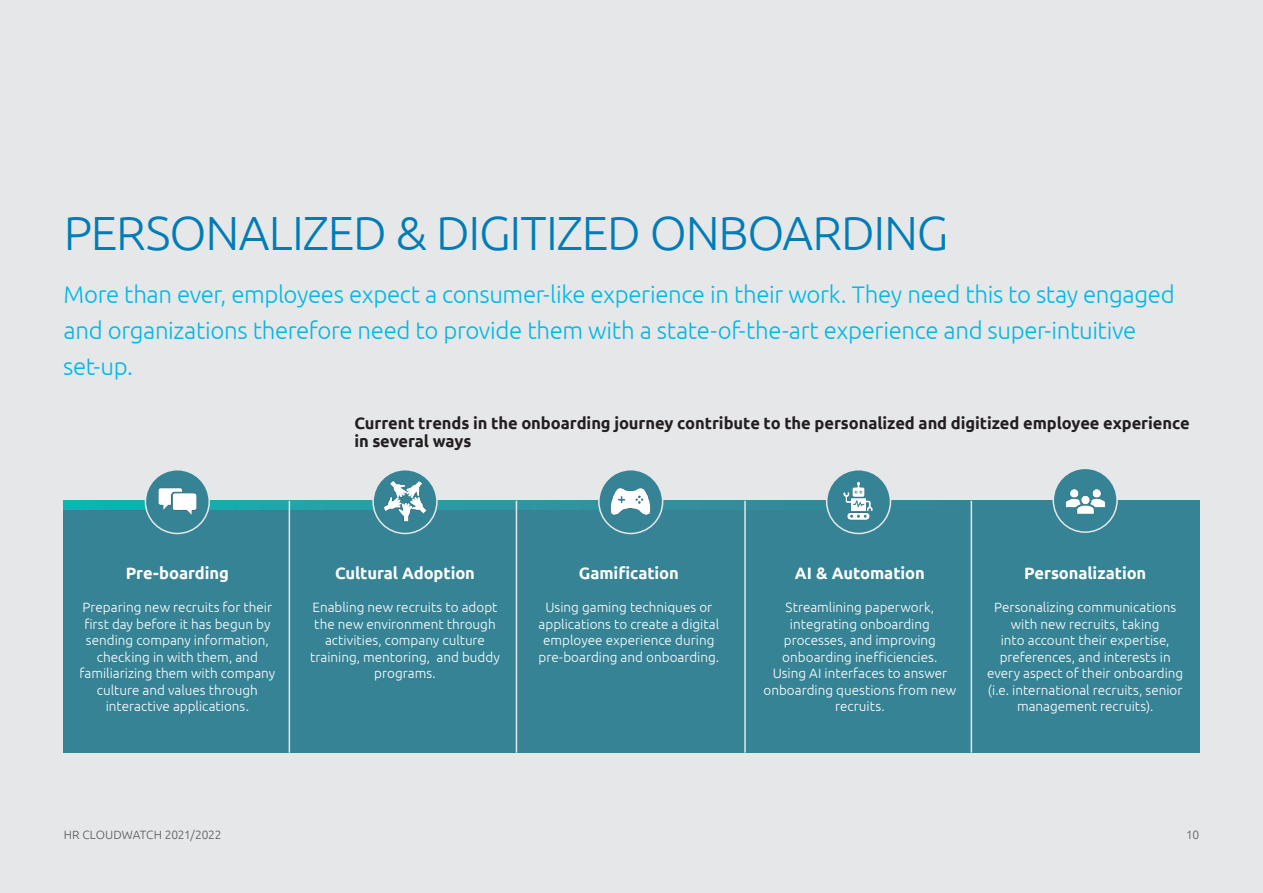
<style>
.page{position:relative;width:1263px;height:893px;background:#e6e7e9}
.page>*{position:absolute;margin:0;border:0;box-sizing:border-box;transform-origin:0 0}
.chapter-title1{font:300 48px "Ubuntu";letter-spacing:-.025em;color:#007cb6}
.text{font:300 24px/36px "Ubuntu";letter-spacing:-.015em;color:#00b9e7}
.text-2{font:700 16.5px/18px "Ubuntu";letter-spacing:-.005em;color:#231f20}
.sidebar-title{font:700 16.5px "Ubuntu";letter-spacing:-.005em;color:#fff}
.sidebar-text{font:300 13.5px/16.5px "Ubuntu";color:#fff;text-align:center}
.sidebar-title-2{font:300 13.5px/16.5px "Ubuntu";color:#fff;text-align:center}
.title_1{font:300 12px "Ubuntu";letter-spacing:-.015em;color:#57585a}
</style>
<div class="page">
<svg style="left:64px;top:501px;width:1135px;height:8px;background:#2b959f"></svg>
<div style="left:64px;top:510px;width:227px;height:243px;background:#358395"></div>
<div style="left:972px;top:510px;width:227px;height:243px;background:#358395"></div>
<div style="left:745px;top:510px;width:227px;height:243px;background:#358395"></div>
<div style="left:290px;top:510px;width:227px;height:243px;background:#358395"></div>
<div style="left:517px;top:510px;width:227px;height:243px;background:#358395"></div>
<hr style="left:289px;top:501px;width:1px;height:252px;background:#e6e7e9">
<hr style="left:744px;top:501px;width:2px;height:252px;background:#e6e7e9">
<hr style="left:516px;top:501px;width:1px;height:252px;background:#e6e7e9">
<hr style="left:970px;top:501px;width:2px;height:252px;background:#e6e7e9">
<div style="left:145px;top:470px;width:64px;height:63px;background:#358395;border-radius:50%"></div>
<div style="left:145px;top:469px;width:65px;height:65px;border:2px solid #e6e7e9;border-radius:50%"></div>
<div style="left:599px;top:470px;width:64px;height:63px;background:#358395;border-radius:50%"></div>
<div style="left:598px;top:469px;width:65px;height:65px;border:2px solid #e6e7e9;border-radius:50%"></div>
<div style="left:1053px;top:468px;width:64px;height:64px;background:#358395;border-radius:50%"></div>
<div style="left:1052px;top:468px;width:66px;height:65px;border:2px solid #e6e7e9;border-radius:50%"></div>
<div style="left:373px;top:470px;width:64px;height:63px;background:#358395;border-radius:50%"></div>
<div style="left:372px;top:469px;width:66px;height:65px;border:2px solid #e6e7e9;border-radius:50%"></div>
<div style="left:827px;top:470px;width:63px;height:63px;background:#358395;border-radius:50%"></div>
<div style="left:826px;top:469px;width:65px;height:65px;border:2px solid #e6e7e9;border-radius:50%"></div>
<img style="left:155px;top:480px;width:42px;height:43px">
<img style="left:383px;top:479px;width:44px;height:43px">
<img style="left:610px;top:480px;width:43px;height:43px">
<img style="left:843px;top:481px;width:30px;height:39px">
<img style="left:1063px;top:489px;width:44px;height:34px">
<p class="chapter-title1" style="left:64px;top:204px;width:886px">PERSONALIZED &amp; DIGITIZED ONBOARDING</p>
<p class="text" style="left:63px;top:275px;width:1113px">More than ever, employees expect a consumer-like experience in their work. They need this to stay engaged and organizations therefore need to provide them with a state-of-the-art experience and super-intuitive set-up.</p>
<p class="text-2" style="left:354px;top:413px;width:837px">Current trends in the onboarding journey contribute to the personalized and digitized employee experience in several ways</p>
<p class="sidebar-title" style="left:126px;top:563px;width:105px">Pre-boarding</p>
<p class="sidebar-text" style="left:79px;top:599px;width:197px">Preparing new recruits for their first day before it has begun by sending company information, checking in with them, and familiarizing them with company culture and values through interactive applications.</p>
<p class="sidebar-title" style="left:335px;top:563px;width:141px">Cultural Adoption</p>
<p class="sidebar-text" style="left:310px;top:599px;width:191px">Enabling new recruits to adopt the new environment through activities, company culture training, mentoring, and buddy programs.</p>
<p class="sidebar-title" style="left:579px;top:563px;width:102px">Gamification</p>
<p class="sidebar-title-2" style="left:538px;top:599px;width:182px">Using gaming techniques or applications to create a digital employee experience during pre-boarding and onboarding.</p>
<p class="sidebar-title" style="left:795px;top:563px;width:131px">AI &amp; Automation</p>
<p class="sidebar-text" style="left:763px;top:599px;width:194px">Streamlining paperwork, integrating onboarding processes, and improving onboarding inefficiencies.<br>Using AI interfaces to answer onboarding questions from new recruits.</p>
<p class="sidebar-title" style="left:1024px;top:563px;width:124px">Personalization</p>
<p class="sidebar-text" style="left:987px;top:599px;width:198px">Personalizing communications with new recruits, taking<br>into account their expertise, preferences, and interests in every aspect of their onboarding (i.e. international recruits, senior management recruits).</p>
<p class="title_1" style="left:64px;top:827px;width:159px">HR CLOUDWATCH 2021/2022</p>
<p class="title_1" style="left:1186px;top:827px;width:15px">10</p>
</div>
